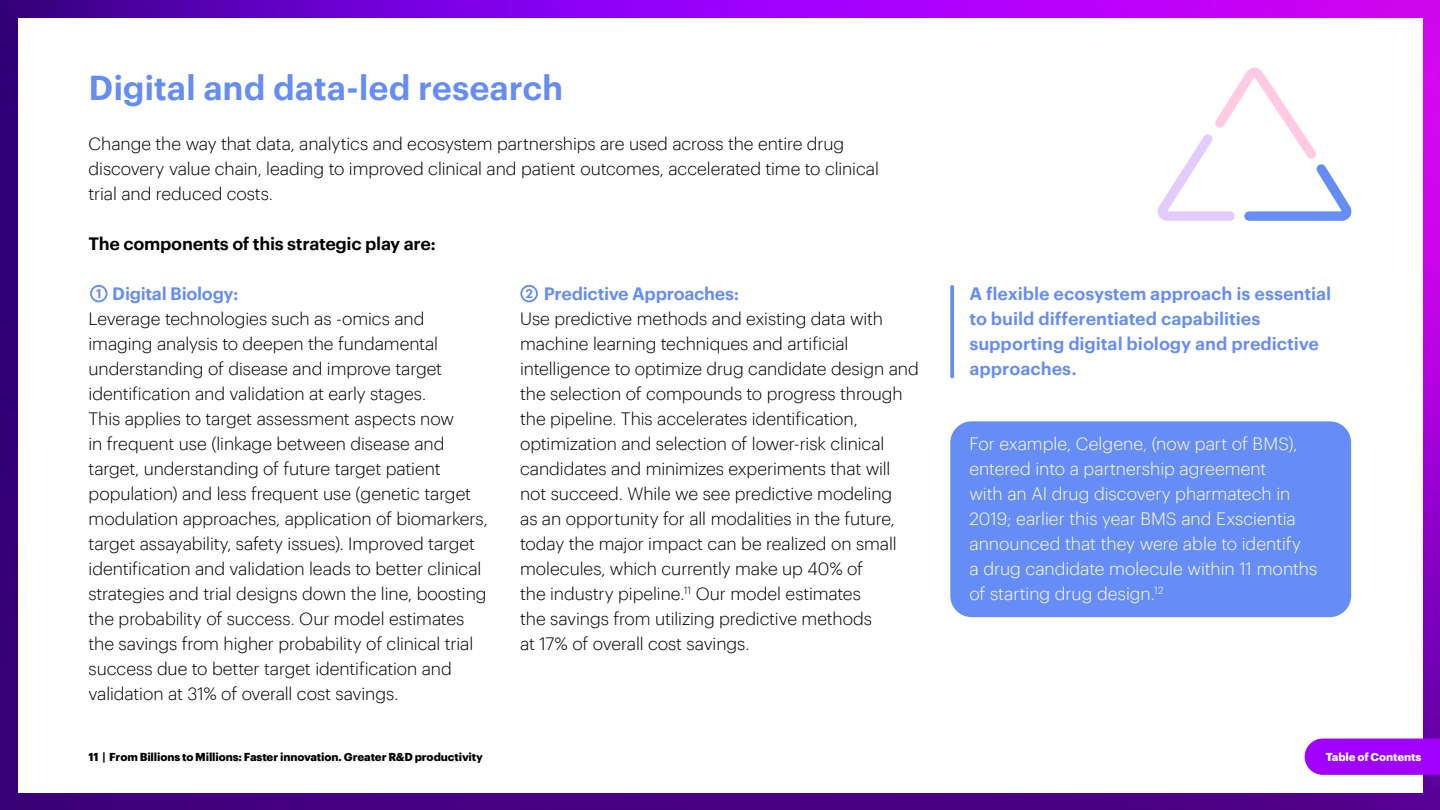
<style>
.page{position:relative;width:1440px;height:810px;background:#fff}
.page>*{position:absolute;margin:0;border:0;box-sizing:border-box;transform-origin:0 0}
.t1{font:600 33.75px "Graphik";letter-spacing:-.005em;color:#668df6}
.t2{font:300 17.5px/25px "Graphik";letter-spacing:-.01em;color:#000}
.t3{font:300 17.5px/25px "Graphik";letter-spacing:-.005em;color:#fff}
.t4{font:600 17.5px/25px "Graphik";letter-spacing:-.005em;color:#668df6}
.t5{font:600 17.5px "Graphik";letter-spacing:-.015em;color:#000}
.t6{font:600 12.5px "Graphik";color:#668cf5}
.t7{font:700 11.25px "Graphik";letter-spacing:-.015em;color:#000}
.t8{font:700 11.25px "Graphik";letter-spacing:-.01em;color:#fff}
</style>
<div class="page">
<img style="left:0;top:0;width:1440px;height:810px">
<div style="left:18px;top:18px;width:1404px;height:774px;background:#fff"></div>
<div style="left:950px;top:421px;width:401px;height:196px;background:#668df6;border-radius:21px"></div>
<svg style="left:1157px;top:67px;width:195px;height:154px"></svg>
<svg style="left:950px;top:287px;width:4px;height:90px"></svg>
<div style="left:90px;top:285px;width:18px;height:17px;border:2px solid #668cf5;border-radius:50%"></div>
<svg style="left:520px;top:285px;width:18px;height:17px"></svg>
<div style="left:1305px;top:739px;width:135px;height:36px;background:#a100ff"></div>
<h1 class="t1" style="left:89px;top:62px;width:476px">Digital and data-led research</h1>
<p class="t2" style="left:89px;top:130px;width:792px">Change the way that data, analytics and ecosystem partnerships are used across the entire drug discovery value chain, leading to improved clinical and patient outcomes, accelerated time to clinical trial and reduced costs.</p>
<p class="t5" style="left:89px;top:230px;width:349px">The components of this strategic play are:</p>
<p class="t4" style="left:112px;top:280px;width:128px">Digital Biology:</p>
<p class="t2" style="left:89px;top:305px;width:401px">Leverage technologies such as -omics and imaging analysis to deepen the fundamental understanding of disease and improve target identification and validation at early stages.<br>This applies to target assessment aspects now<br>in frequent use (linkage between disease and target, understanding of future target patient population) and less frequent use (genetic target modulation approaches, application of biomarkers, target assayability, safety issues). Improved target identification and validation leads to better clinical strategies and trial designs down the line, boosting the probability of success. Our model estimates the savings from higher probability of clinical trial success due to better target identification and validation at 31% of overall cost savings.</p>
<p class="t4" style="left:544px;top:280px;width:197px">Predictive Approaches:</p>
<p class="t2" style="left:520px;top:305px;width:400px">Use predictive methods and existing data with machine learning techniques and artificial intelligence to optimize drug candidate design and the selection of compounds to progress through the pipeline. This accelerates identification, optimization and selection of lower-risk clinical candidates and minimizes experiments that will not succeed. While we see predictive modeling<br>as an opportunity for all modalities in the future, today the major impact can be realized on small molecules, which currently make up 40% of<br>the industry pipeline.<sup>11</sup> Our model estimates<br>the savings from utilizing predictive methods<br>at 17% of overall cost savings.</p>
<p class="t6" style="left:96px;top:284px;width:7px">1</p>
<p class="t6" style="left:526px;top:284px;width:9px">2</p>
<p class="t4" style="left:969px;top:280px;width:363px">A flexible ecosystem approach is essential to build differentiated capabilities supporting digital biology and predictive approaches.</p>
<p class="t3" style="left:969px;top:430px;width:349px">For example, Celgene, (now part of BMS), entered into a partnership agreement<br>with an AI drug discovery pharmatech in 2019; earlier this year BMS and Exscientia announced that they were able to identify<br>a drug candidate molecule within 11 months of starting drug design.<sup>12</sup></p>
<p class="t7" style="left:89px;top:749px;width:396px">11 | From Billions to Millions: Faster innovation. Greater R&amp;D productivity</p>
<p class="t8" style="left:1326px;top:749px;width:97px">Table of Contents</p>
</div>
